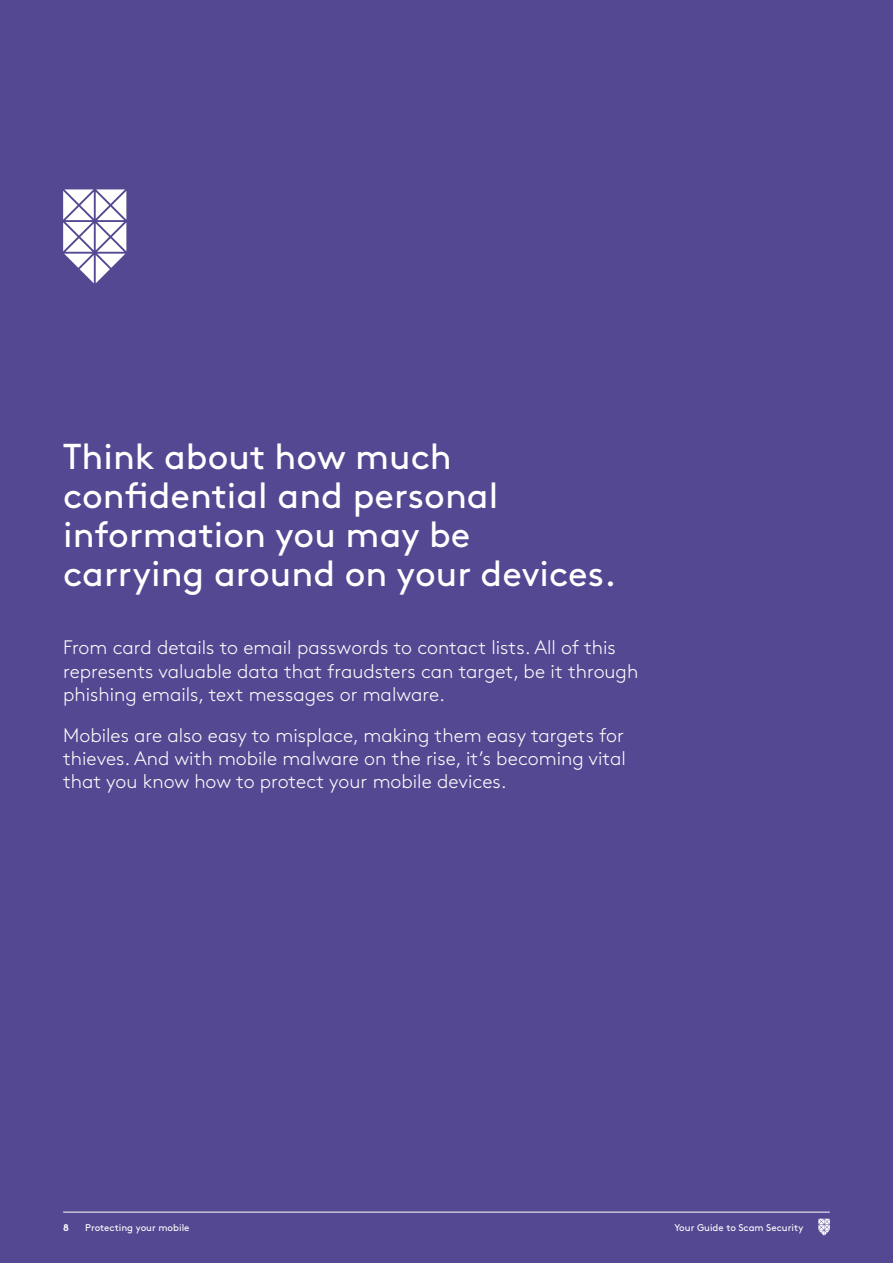
<style>
.page{position:relative;width:893px;height:1263px;background:#534891}
.page>*{position:absolute;margin:0;border:0;box-sizing:border-box;transform-origin:0 0}
.t1{font:36px/39px "Brown";color:#fff}
.t2{font:300 19.5px/23.4px "Brown";color:#fff}
.t3{font:9.75px "Brown";color:#fff}
.t4{font:700 9.75px "Brown";color:#fff}
</style>
<div class="page">
<hr style="left:63px;top:1212px;width:767px;height:1px;background:#fff">
<svg style="left:818px;top:1219px;width:12px;height:17px"></svg>
<svg style="left:63px;top:189px;width:63px;height:94px"></svg>
<h1 class="t1" style="left:63px;top:434px;width:555px">Think about how much confidential and personal information you may be carrying around on your devices.</h1>
<p class="t2" style="left:63px;top:635px;width:577px">From card details to email passwords to contact lists. All of this represents valuable data that fraudsters can target, be it through phishing emails, text messages or malware.</p>
<p class="t2" style="left:63px;top:722px;width:564px;text-align:justify">Mobiles are also easy to misplace, making them easy targets for thieves. And with mobile malware on the rise, it’s becoming vital that you know how to protect your mobile devices.</p>
<p class="t4" style="left:63px;top:1219px;width:7px">8</p>
<p class="t3" style="left:85px;top:1220px;width:106px">Protecting your mobile</p>
<p class="t3" style="left:674px;top:1220px;width:130px">Your Guide to Scam Security</p>
</div>
